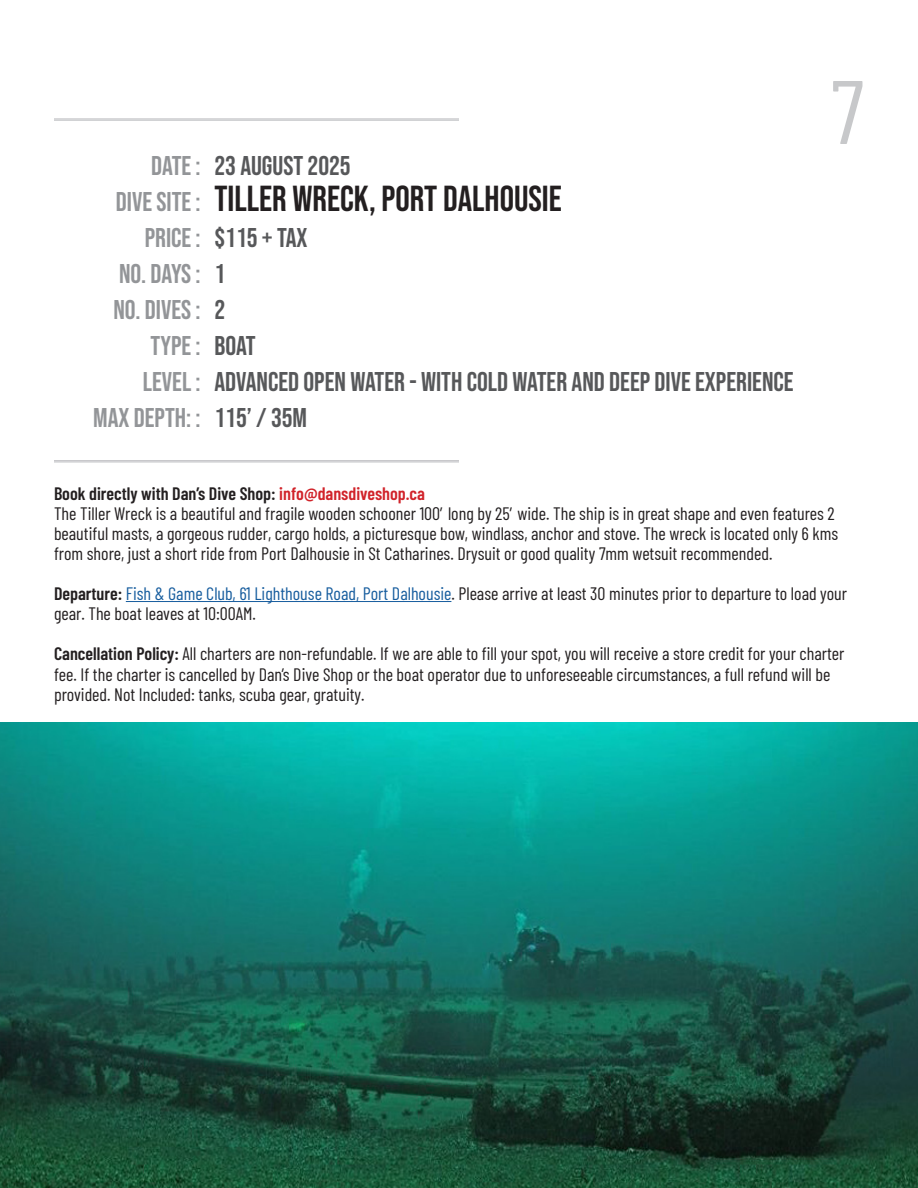
<style>
.page{position:relative;width:918px;height:1188px;background:#fff}
.page>*{position:absolute;margin:0;border:0;box-sizing:border-box;transform-origin:0 0}
.t1{font:90px "Barlow Condensed";color:#c7c8ca}
.t2{font:36px "Bebas Neue";color:#231f20}
.t3{font:27px "Bebas Neue";color:#57585a}
.t4{font:27px/36px "Bebas Neue";color:#939598;text-align:right}
.t5{font:18px "Barlow Condensed";color:#231f20}
.t6{font:600 18px "Barlow Condensed";color:#231f20}
.s1{color:#d1232a}
.s2{font-weight:600}
.s3{color:#175d9e}
</style>
<div class="page">
<hr style="left:54px;top:119px;width:405px;height:1px;background:#bcbdc0">
<hr style="left:54px;top:120px;width:405px;height:1px;background:#bcbdc0">
<hr style="left:54px;top:460px;width:405px;height:1px;background:#bcbdc0">
<hr style="left:54px;top:462px;width:405px;height:1px;background:#bcbdc0">
<hr style="left:126px;top:601px;width:325px;height:1px;background:#175d9e">
<img style="left:0;top:722px;width:918px;height:466px">
<h3 class="t4" style="left:93px;top:148px;width:109px">DATE :<br>DIVE SITE :<br>PRICE :<br>NO. DAYS :<br>NO. DIVES :<br>TYPE :<br>LEVEL :<br>MAX DEPTH: :</h3>
<p class="t3" style="left:214px;top:151px;width:138px">23 AUGUST 2025</p>
<p class="t2" style="left:214px;top:179px;width:349px">TILLER WRECK, PORT DALHOUSIE</p>
<p class="t3" style="left:214px;top:223px;width:95px">$115 + TAX</p>
<p class="t3" style="left:214px;top:259px;width:12px">1</p>
<p class="t3" style="left:214px;top:295px;width:12px">2</p>
<p class="t3" style="left:214px;top:331px;width:43px">BOAT</p>
<p class="t3" style="left:214px;top:367px;width:581px">ADVANCED OPEN WATER - WITH COLD WATER AND DEEP DIVE EXPERIENCE</p>
<p class="t3" style="left:214px;top:403px;width:94px">115’ / 35M</p>
<h1 class="t1" style="left:831px;top:47px;width:34px">7</h1>
<p class="t6" style="left:54px;top:480px;width:372px">Book directly with Dan’s Dive Shop: <span class="s1">info@dansdiveshop.ca</span></p>
<p class="t5" style="left:54px;top:500px;width:782px">The Tiller Wreck is a beautiful and fragile wooden schooner 100′ long by 25′ wide. The ship is in great shape and even features 2</p>
<p class="t5" style="left:54px;top:521px;width:786px">beautiful masts, a gorgeous rudder, cargo holds, a picturesque bow, windlass, anchor and stove. The wreck is located only 6 kms</p>
<p class="t5" style="left:54px;top:541px;width:720px">from shore, just a short ride from Port Dalhousie in St Catharines. Drysuit or good quality 7mm wetsuit recommended.</p>
<p class="t5" style="left:54px;top:581px;width:795px"><span class="s2">Departure:</span> <span class="s3">Fish &amp; Game Club, 61 Lighthouse Road, Port Dalhousie</span>. Please arrive at least 30 minutes prior to departure to load your</p>
<p class="t5" style="left:54px;top:601px;width:204px">gear. The boat leaves at 10:00AM.</p>
<p class="t5" style="left:54px;top:641px;width:792px"><span class="s2">Cancellation Policy:</span> All charters are non-refundable. If we are able to fill your spot, you will receive a store credit for your charter</p>
<p class="t5" style="left:54px;top:661px;width:778px">fee. If the charter is cancelled by Dan’s Dive Shop or the boat operator due to unforeseeable circumstances, a full refund will be</p>
<p class="t5" style="left:54px;top:681px;width:312px">provided. Not Included: tanks, scuba gear, gratuity.</p>
</div>
